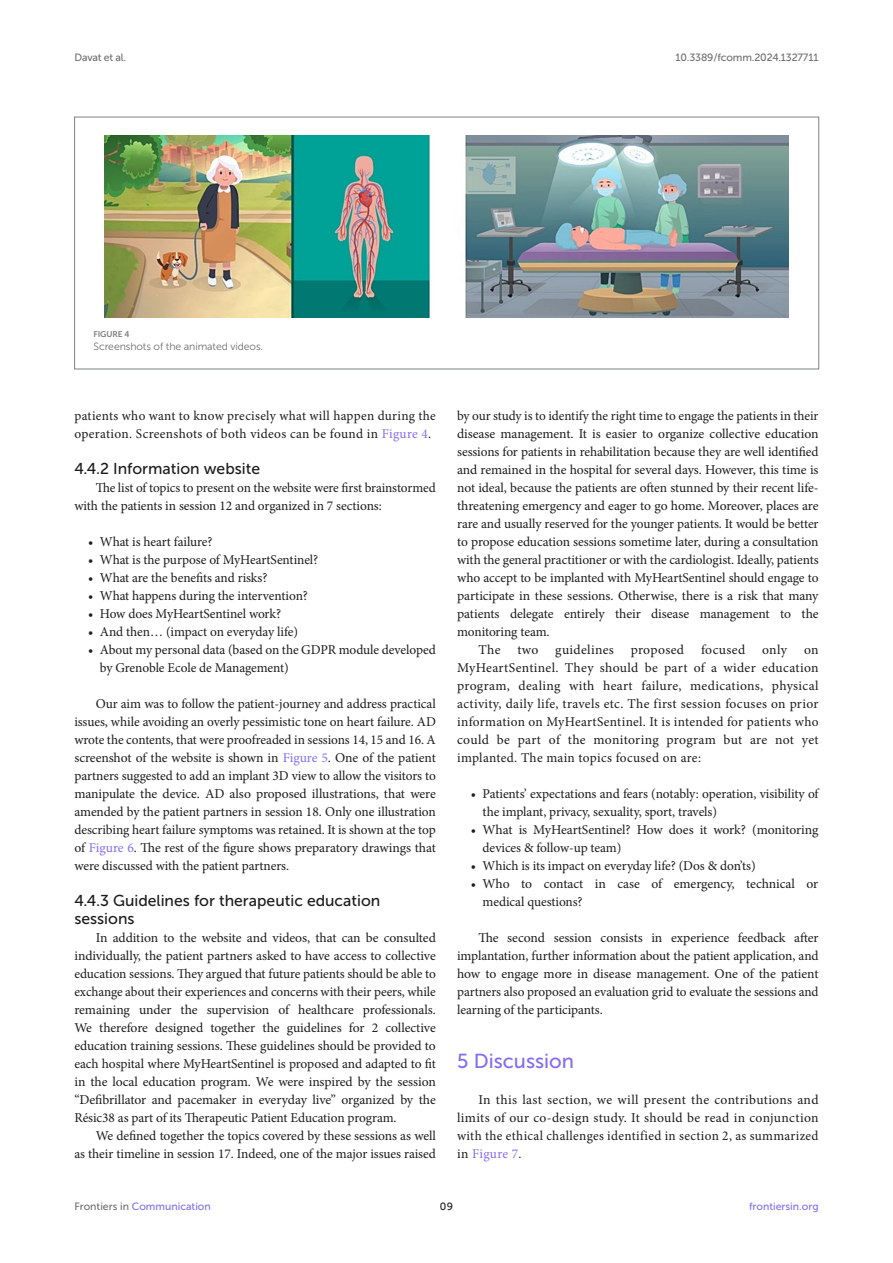
<style>
.page{position:relative;width:893px;height:1263px;background:#fff}
.page>*{position:absolute;margin:0;border:0;box-sizing:border-box;transform-origin:0 0}
.HEAD_1{font:20.25px "Museo Sans 500";color:#856df0}
.HEAD_3{font:15.75px/18px "Museo Sans 500";color:#1b1c1b}
.TEXT{font:13.5px/18px "Minion Pro";letter-spacing:-.005em;color:#1b1c1b;text-align:justify}
.TEXT_FLUSH{font:13.5px/18px "Minion Pro";letter-spacing:.005em;color:#1b1c1b;text-align:justify}
.BL_MID{font:13.5px/18px "Minion Pro";letter-spacing:-.01em;color:#1b1c1b}
.BL_BLW{font:13.5px/18px "Minion Pro";letter-spacing:-.005em;color:#1b1c1b}
.BL_ABW{font:13.5px/18px "Minion Pro";letter-spacing:-.005em;color:#1b1c1b}
.TEXT_FLUSH-2{font:13.5px/18px "Minion Pro";letter-spacing:.025em;color:#1b1c1b}
.t1{font:10.5px "Museo Sans 500";color:#856df0}
.t2{font:10.5px "Museo Sans 500";letter-spacing:-.015em;color:#706f70}
.FIG_LEG{font:10.5px "Museo Sans 300";letter-spacing:-.01em;color:#706f70}
.t3{font:10.5px "Museo Sans 500";color:#1b1c1b}
.FIG_HD{font:8.25px "Museo Sans 700";letter-spacing:-.01em;color:#7e7f7f}
.s1{color:#856df0}
.s2{color:#706f70}
</style>
<div class="page">
<img style="left:105px;top:136px;width:684px;height:182px">
<div style="left:74px;top:117px;width:745px;height:252px;border:1px solid #808285"></div>
<p class="t2" style="left:74px;top:51px;width:53px">Davat et al.</p>
<p class="t2" style="left:676px;top:51px;width:144px">10.3389/fcomm.2024.1327711</p>
<p class="FIG_HD" style="left:94px;top:329px;width:37px">FIGURE 4</p>
<p class="FIG_LEG" style="left:94px;top:341px;width:171px">Screenshots of the animated videos.</p>
<p class="TEXT_FLUSH-2" style="left:74px;top:407px;width:363px">patients who want to know precisely what will happen during the operation. Screenshots of both videos can be found in <span class="s1">Figure 4</span>.</p>
<p class="HEAD_3" style="left:74px;top:460px;width:187px">4.4.2 Information website</p>
<p class="TEXT_FLUSH" style="left:74px;top:479px;width:363px;text-indent:21px">The list of topics to present on the website were first brainstormed with the patients in session 12 and organized in 7 sections:</p>
<p class="BL_ABW" style="left:88px;top:533px;width:126px">• What is heart failure?</p>
<p class="BL_MID" style="left:88px;top:551px;width:232px">• What is the purpose of MyHeartSentinel?</p>
<p class="BL_MID" style="left:88px;top:569px;width:181px">• What are the benefits and risks?</p>
<p class="BL_MID" style="left:88px;top:587px;width:221px">• What happens during the intervention?</p>
<p class="BL_MID" style="left:88px;top:605px;width:195px">• How does MyHeartSentinel work?</p>
<p class="BL_MID" style="left:88px;top:623px;width:211px">• And then… (impact on everyday life)</p>
<p class="BL_BLW" style="left:100px;top:641px;width:337px;text-indent:-12px">• About my personal data (based on the GDPR module developed by Grenoble Ecole de Management)</p>
<p class="TEXT" style="left:74px;top:695px;width:363px;text-indent:21px">Our aim was to follow the patient-journey and address practical issues, while avoiding an overly pessimistic tone on heart failure. AD wrote the contents, that were proofreaded in sessions 14, 15 and 16. A screenshot of the website is shown in <span class="s1">Figure 5</span>. One of the patient partners suggested to add an implant 3D view to allow the visitors to manipulate the device. AD also proposed illustrations, that were amended by the patient partners in session 18. Only one illustration describing heart failure symptoms was retained. It is shown at the top of <span class="s1">Figure 6</span>. The rest of the figure shows preparatory drawings that were discussed with the patient partners.</p>
<p class="HEAD_3" style="left:74px;top:892px;width:307px">4.4.3 Guidelines for therapeutic education sessions</p>
<p class="TEXT_FLUSH" style="left:74px;top:929px;width:363px;text-indent:21px">In addition to the website and videos, that can be consulted individually, the patient partners asked to have access to collective education sessions. They argued that future patients should be able to exchange about their experiences and concerns with their peers, while remaining under the supervision of healthcare professionals.<br>We therefore designed together the guidelines for 2 collective education training sessions. These guidelines should be provided to each hospital where MyHeartSentinel is proposed and adapted to fit in the local education program. We were inspired by the session “Defibrillator and pacemaker in everyday live” organized by the Résic38 as part of its Therapeutic Patient Education program.</p>
<p class="TEXT" style="left:74px;top:1127px;width:363px;text-align:right">We defined together the topics covered by these sessions as well<br>as their timeline in session 17. Indeed, one of the major issues raised</p>
<p class="TEXT" style="left:457px;top:407px;width:363px">by our study is to identify the right time to engage the patients in their disease management. It is easier to organize collective education sessions for patients in rehabilitation because they are well identified and remained in the hospital for several days. However, this time is not ideal, because the patients are often stunned by their recent life&shy;threatening emergency and eager to go home. Moreover, places are rare and usually reserved for the younger patients. It would be better to propose education sessions sometime later, during a consultation with the general practitioner or with the cardiologist. Ideally, patients who accept to be implanted with MyHeartSentinel should engage to participate in these sessions. Otherwise, there is a risk that many patients delegate entirely their disease management to the monitoring team.</p>
<p class="TEXT" style="left:457px;top:641px;width:363px;text-indent:21px">The two guidelines proposed focused only on MyHeartSentinel. They should be part of a wider education program, dealing with heart failure, medications, physical activity, daily life, travels etc. The first session focuses on prior information on MyHeartSentinel. It is intended for patients who could be part of the monitoring program but are not yet implanted. The main topics focused on are:</p>
<p class="BL_ABW" style="left:483px;top:785px;width:337px;text-indent:-12px">• Patients’ expectations and fears (notably: operation, visibility of the implant, privacy, sexuality, sport, travels)</p>
<p class="BL_MID" style="left:483px;top:821px;width:337px;text-indent:-12px">• What is MyHeartSentinel? How does it work? (monitoring devices &amp; follow-up team)</p>
<p class="BL_MID" style="left:471px;top:857px;width:286px">• Which is its impact on everyday life? (Dos &amp; don’ts)</p>
<p class="BL_BLW" style="left:483px;top:875px;width:337px;text-indent:-12px">• Who to contact in case of emergency, technical or medical questions?</p>
<p class="TEXT" style="left:457px;top:929px;width:363px;text-indent:21px">The second session consists in experience feedback after implantation, further information about the patient application, and how to engage more in disease management. One of the patient partners also proposed an evaluation grid to evaluate the sessions and learning of the participants.</p>
<p class="HEAD_1" style="left:457px;top:1050px;width:118px">5 Discussion</p>
<p class="TEXT_FLUSH" style="left:457px;top:1091px;width:363px;text-indent:21px">In this last section, we will present the contributions and limits of our co-design study. It should be read in conjunction with the ethical challenges identified in section 2, as summarized in <span class="s1">Figure 7</span>.</p>
<p class="t1" style="left:74px;top:1200px;width:138px"><span class="s2">Frontiers in</span> Communication</p>
<p class="t3" style="left:440px;top:1200px;width:15px">09</p>
<p class="t1" style="left:749px;top:1200px;width:71px">frontiersin.org</p>
</div>
